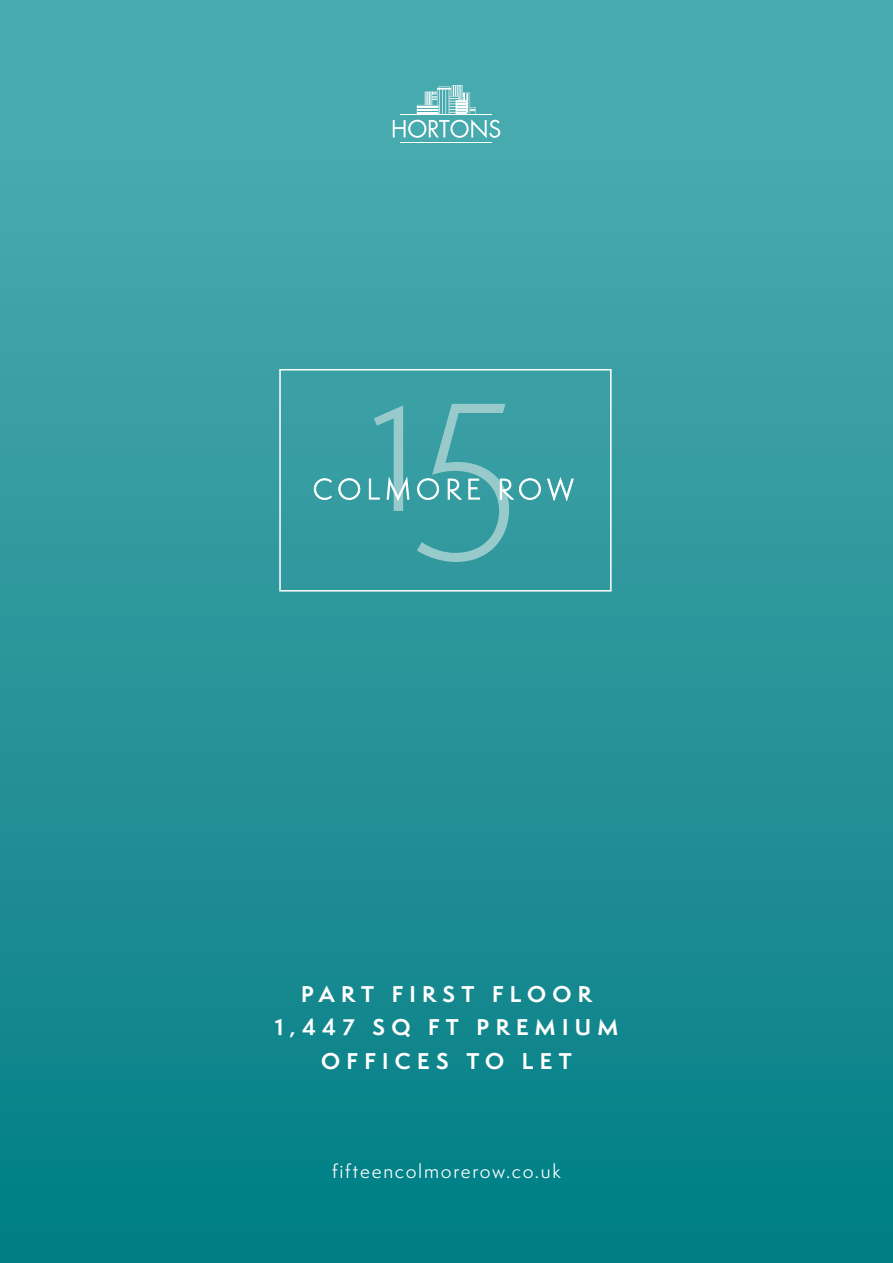
<style>
.page{position:relative;width:893px;height:1263px;background:#fff}
.page>*{position:absolute;margin:0;border:0;box-sizing:border-box;transform-origin:0 0}
.t1{font:136.5px "Semplicita Pro";color:#98cacc}
.t2{font:700 21px/33.6px "Semplicita Pro";letter-spacing:.3em;color:#fff;text-align:center}
.t3{font:18px "Semplicita Pro";letter-spacing:.095em;color:#fff}
.s1{font-weight:300;font-size:207.45px}
</style>
<div class="page">
<div style="left:0;top:0;width:893px;height:1263px;background:linear-gradient(to bottom,#51aeb2,#037e85)"></div>
<hr style="left:400px;top:142px;width:92px;height:1px;background:#fff">
<svg style="left:393px;top:85px;width:107px;height:53px;background:#6fbcbf"></svg>
<hr style="left:400px;top:114px;width:92px;height:1px;background:#fff">
<svg style="left:304px;top:470px;width:283px;height:37px;background:#4ea8ac"></svg>
<div style="left:279px;top:369px;width:333px;height:222px;border:2px solid #fff"></div>
<h1 class="t1" style="left:370px;top:363px;width:154px">1<span class="s1">5</span></h1>
<p class="t2" style="left:275px;top:977px;width:345px">PART FIRST FLOOR<br>1,447 SQ FT PREMIUM<br>OFFICES TO LET</p>
<p class="t3" style="left:332px;top:1158px;width:230px">fifteencolmorerow.co.uk</p>
</div>
